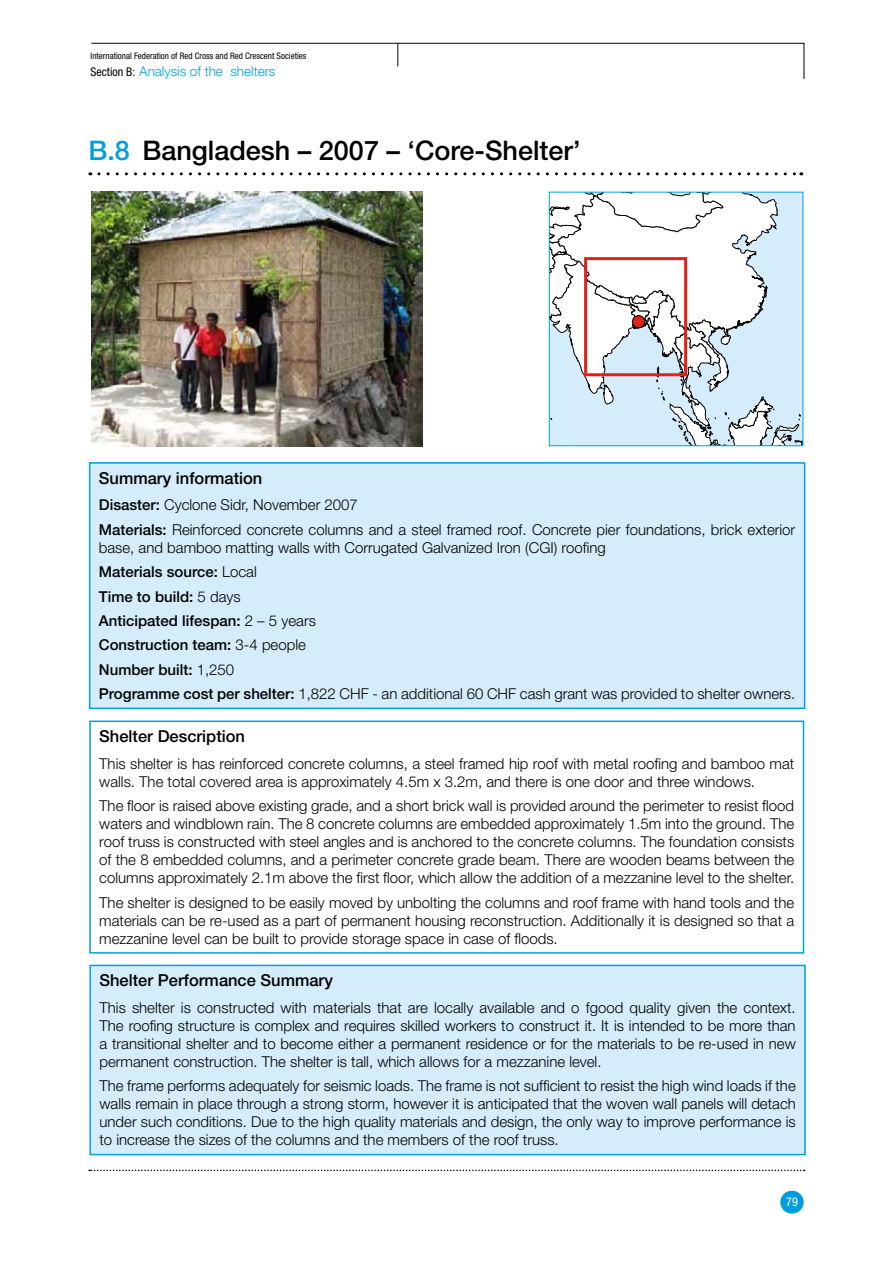
<style>
.page{position:relative;width:893px;height:1263px;background:#fff}
.page>*{position:absolute;margin:0;border:0;box-sizing:border-box;transform-origin:0 0}
.t1{font:500 27px "Helvetica Neue LT Pro";color:#000}
.t2{font:500 16.5px "Helvetica Neue LT Pro";color:#000}
.t3{font:300 15px/18px "Helvetica Neue LT Pro";color:#000;text-align:justify}
.t4{font:300 13.5px "Helvetica Neue LT Pro";color:#009ee0}
.t5{font:condensed 12px "Helvetica Neue";color:#fff}
.t6{font:condensed 9px "Helvetica Neue";color:#000}
.s1{font-family:"Helvetica Neue";font-weight:400;font-stretch:condensed;font-size:12px;color:#000}
.s2{color:#009ee0}
.s3{font-weight:500}
</style>
<div class="page">
<img style="left:92px;top:191px;width:330px;height:255px">
<div style="left:780px;top:1191px;width:24px;height:23px;background:#009ee0;border-radius:50%"></div>
<svg style="left:89px;top:1169px;width:716px;height:2px"></svg>
<svg style="left:91px;top:43px;width:713px;height:36px"></svg>
<svg style="left:99px;top:172px;width:703px;height:3px"></svg>
<svg style="left:549px;top:194px;width:254px;height:253px"></svg>
<div style="left:549px;top:192px;width:254px;height:254px;border:1px solid #009ee0"></div>
<div style="left:89px;top:720px;width:715px;height:234px;border:2px solid #009ee0"></div>
<div style="left:584px;top:257px;width:103px;height:119px;border:3px solid #e32119"></div>
<div style="left:632px;top:316px;width:13px;height:12px;background:#e32119;border-radius:50%"></div>
<div style="left:632px;top:315px;width:13px;height:13px;border:1px solid #000;border-radius:50%"></div>
<div style="left:90px;top:965px;width:715px;height:189px;background:#d5edfa"></div>
<div style="left:89px;top:965px;width:717px;height:190px;border:2px solid #009ee0"></div>
<div style="left:90px;top:463px;width:715px;height:245px;background:#d5edfa"></div>
<div style="left:89px;top:462px;width:716px;height:247px;border:2px solid #009ee0"></div>
<p class="t6" style="left:91px;top:51px;width:217px">International Federation of Red Cross and Red Crescent Societies</p>
<p class="t4" style="left:91px;top:63px;width:186px"><span class="s1">Section B:</span> Analysis of the shelters</p>
<p class="t1" style="left:88px;top:134px;width:494px"><span class="s2">B.8</span> Bangladesh – 2007 – ‘Core-Shelter’</p>
<p class="t2" style="left:99px;top:468px;width:165px">Summary information</p>
<p class="t3" style="left:99px;top:493px;width:698px;line-height:24.3px"><span class="s3">Disaster:</span> Cyclone Sidr, November 2007<br><span class="s3">Materials:</span> Reinforced concrete columns and a steel framed roof. Concrete pier foundations, brick exterior</p>
<p class="t3" style="left:99px;top:535px;width:698px;line-height:24.3px;text-align:left">base, and bamboo matting walls with Corrugated Galvanized Iron (CGI) roofing<br><span class="s3">Materials source:</span> Local<br><span class="s3">Time to build:</span> 5 days<br><span class="s3">Anticipated lifespan:</span> 2 – 5 years<br><span class="s3">Construction team:</span> 3-4 people<br><span class="s3">Number built:</span> 1,250<br><span class="s3">Programme cost per shelter:</span> 1,822 CHF - an additional 60 CHF cash grant was provided to shelter owners.</p>
<p class="t2" style="left:99px;top:727px;width:147px">Shelter Description</p>
<p class="t3" style="left:99px;top:754px;width:696px">This shelter is has reinforced concrete columns, a steel framed hip roof with metal roofing and bamboo mat walls. The total covered area is approximately 4.5m x 3.2m, and there is one door and three windows.</p>
<p class="t3" style="left:99px;top:796px;width:696px">The floor is raised above existing grade, and a short brick wall is provided around the perimeter to resist flood waters and windblown rain. The 8 concrete columns are embedded approximately 1.5m into the ground. The roof truss is constructed with steel angles and is anchored to the concrete columns. The foundation consists of the 8 embedded columns, and a perimeter concrete grade beam. There are wooden beams between the columns approximately 2.1m above the first floor, which allow the addition of a mezzanine level to the shelter.</p>
<p class="t3" style="left:99px;top:893px;width:696px">The shelter is designed to be easily moved by unbolting the columns and roof frame with hand tools and the materials can be re-used as a part of permanent housing reconstruction. Additionally it is designed so that a mezzanine level can be built to provide storage space in case of floods.</p>
<p class="t2" style="left:99px;top:971px;width:235px">Shelter Performance Summary</p>
<p class="t3" style="left:99px;top:998px;width:698px">This shelter is constructed with materials that are locally available and o fgood quality given the context.<br>The roofing structure is complex and requires skilled workers to construct it. It is intended to be more than a transitional shelter and to become either a permanent residence or for the materials to be re-used in new permanent construction. The shelter is tall, which allows for a mezzanine level.</p>
<p class="t3" style="left:99px;top:1077px;width:698px">The frame performs adequately for seismic loads. The frame is not sufficient to resist the high wind loads if the walls remain in place through a strong storm, however it is anticipated that the woven wall panels will detach under such conditions. Due to the high quality materials and design, the only way to improve performance is to increase the sizes of the columns and the members of the roof truss.</p>
<p class="t5" style="left:786px;top:1195px;width:13px">79</p>
</div>
